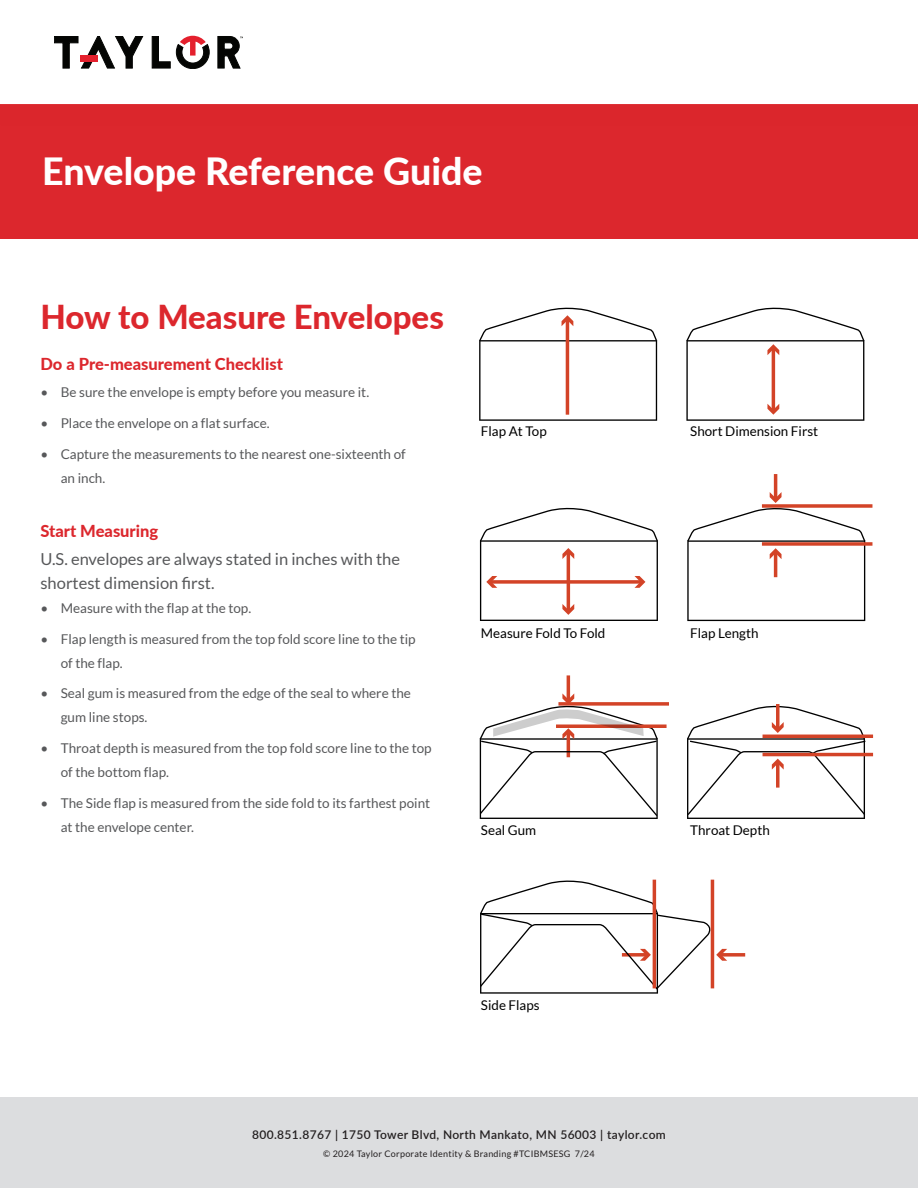
<style>
.page{position:relative;width:918px;height:1188px;background:#fff}
.page>*{position:absolute;margin:0;border:0;box-sizing:border-box;transform-origin:0 0}
.t1{font:800 37.5px "Lato";color:#fff}
.t2{font:800 33px "Lato";color:#dc272d}
.t3{font:16.5px/24px "Lato";color:#57585a}
.t4{font:800 16.5px "Lato";color:#dc272d}
.Bullets_1{font:13.5px/24px "Lato";color:#57585a}
.t5{font:13.35px "Lato";color:#000}
.t6{font:600 12px "Lato";letter-spacing:.03em;color:#231f20}
.t7{font:9px "Lato";letter-spacing:.03em;color:#231f20}
</style>
<div class="page">
<div style="left:0;top:1098px;width:918px;height:90px;background:#dcdddf"></div>
<svg style="left:218px;top:36px;width:25px;height:32px"></svg>
<svg style="left:54px;top:36px;width:89px;height:32px"></svg>
<div style="left:80px;top:56px;width:18px;height:6px;background:#e4202d"></div>
<svg style="left:152px;top:36px;width:58px;height:33px"></svg>
<div style="left:0;top:105px;width:918px;height:134px;background:#dc272d"></div>
<svg style="left:479px;top:307px;width:179px;height:114px"></svg>
<svg style="left:686px;top:307px;width:179px;height:114px"></svg>
<svg style="left:479px;top:507px;width:179px;height:114px"></svg>
<hr style="left:774px;top:474px;width:3px;height:25px;background:#d34327">
<svg style="left:687px;top:492px;width:179px;height:129px"></svg>
<hr style="left:567px;top:675px;width:3px;height:25px;background:#d34327">
<svg style="left:727px;top:953px;width:18px;height:4px"></svg>
<svg style="left:480px;top:879px;width:247px;height:115px"></svg>
<svg style="left:687px;top:704px;width:180px;height:115px"></svg>
<hr style="left:653px;top:880px;width:3px;height:108px;background:#d34327">
<hr style="left:711px;top:880px;width:3px;height:108px;background:#d34327">
<svg style="left:762px;top:542px;width:110px;height:4px"></svg>
<svg style="left:762px;top:504px;width:110px;height:4px"></svg>
<svg style="left:659px;top:724px;width:8px;height:4px"></svg>
<hr style="left:763px;top:753px;width:110px;height:3px;background:#d34327">
<hr style="left:763px;top:735px;width:110px;height:3px;background:#d34327">
<svg style="left:659px;top:702px;width:10px;height:4px"></svg>
<svg style="left:479px;top:693px;width:180px;height:126px"></svg>
<h1 class="t1" style="left:42px;top:144px;width:442px">Envelope Reference Guide</h1>
<p class="t2" style="left:40px;top:292px;width:405px">How to Measure Envelopes</p>
<h3 class="t4" style="left:40px;top:351px;width:244px">Do a Pre-measurement Checklist</h3>
<p class="Bullets_1" style="left:40px;top:380px;width:330px">• Be sure the envelope is empty before you measure it.</p>
<p class="Bullets_1" style="left:40px;top:411px;width:231px">• Place the envelope on a flat surface.</p>
<p class="Bullets_1" style="left:61px;top:442px;width:347px;text-indent:-20px">• Capture the measurements to the nearest one-sixteenth of an inch.</p>
<h3 class="t4" style="left:40px;top:519px;width:119px">Start Measuring</h3>
<p class="t3" style="left:40px;top:547px;width:361px">U.S. envelopes are always stated in inches with the shortest dimension first.</p>
<p class="Bullets_1" style="left:40px;top:596px;width:212px">• Measure with the flap at the top.</p>
<p class="Bullets_1" style="left:61px;top:627px;width:356px;text-indent:-20px">• Flap length is measured from the top fold score line to the tip of the flap.</p>
<p class="Bullets_1" style="left:61px;top:681px;width:352px;text-indent:-20px">• Seal gum is measured from the edge of the seal to where the gum line stops.</p>
<p class="Bullets_1" style="left:61px;top:736px;width:372px;text-indent:-20px">• Throat depth is measured from the top fold score line to the top of the bottom flap.</p>
<p class="Bullets_1" style="left:61px;top:791px;width:371px;text-indent:-20px">• The Side flap is measured from the side fold to its farthest point at the envelope center.</p>
<p class="t5" style="left:481px;top:424px;width:67px">Flap At Top</p>
<p class="t5" style="left:690px;top:424px;width:129px">Short Dimension First</p>
<p class="t5" style="left:481px;top:625px;width:126px">Measure Fold To Fold</p>
<p class="t5" style="left:690px;top:625px;width:70px">Flap Length</p>
<p class="t5" style="left:481px;top:823px;width:57px">Seal Gum</p>
<p class="t5" style="left:690px;top:823px;width:81px">Throat Depth</p>
<p class="t5" style="left:481px;top:997px;width:60px">Side Flaps</p>
<p class="t6" style="left:252px;top:1126px;width:415px">800.851.8767 | 1750 Tower Blvd, North Mankato, MN 56003 | taylor.com</p>
<p class="t7" style="left:323px;top:1149px;width:273px">© 2024 Taylor Corporate Identity &amp; Branding #TCIBMSESG 7/24</p>
</div>
